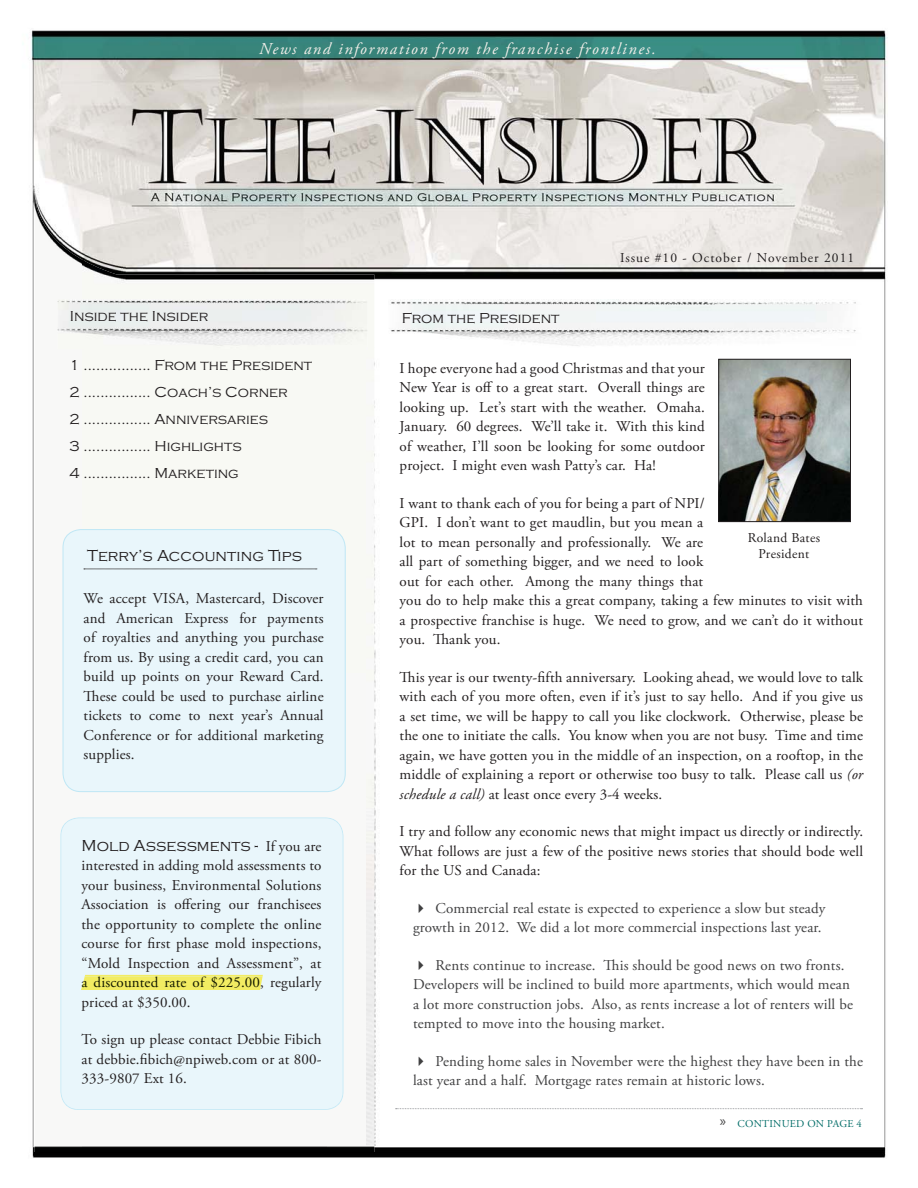
<style>
.page{position:relative;width:918px;height:1188px;background:#fff}
.page>*{position:absolute;margin:0;border:0;box-sizing:border-box;transform-origin:0 0}
.t1{font:italic 16.5px "Adobe Garamond Pro";letter-spacing:.1em;color:#f3f0eb}
.t2{font:300 16.5px "Copperplate Gothic";letter-spacing:.005em;color:#231f20}
.t3{font:15px/19.5px "Adobe Garamond Pro";letter-spacing:.01em;color:#231f20;text-align:justify}
.t4{font:15px/19.5px "Adobe Garamond Pro";letter-spacing:.01em;color:#404041}
.t5{font:300 15px/27px "Copperplate Gothic";color:#231f20}
.t6{font:13.5px "Adobe Garamond Pro";letter-spacing:.06em;color:#231f20}
.t7{font:13.5px/16.2px "Adobe Garamond Pro";letter-spacing:.025em;color:#231f20;text-align:center}
.t8{font:10.5px "Adobe Garamond Pro";letter-spacing:.025em;color:#006c67}
.s1{font-style:italic}
.s2{font-family:"Adobe Garamond Pro";font-weight:400;font-size:15px}
.s3{color:#141a00}
.s4{font-family:"Myriad Pro";font-size:15px;color:#404041}
</style>
<div class="page">
<img style="left:31px;top:30px;width:857px;height:1128px">
<img style="left:374px;top:348px;width:12px;height:797px">
<img style="left:35px;top:197px;width:48px;height:955px">
<img style="left:82px;top:249px;width:292px;height:584px">
<img style="left:327px;top:833px;width:47px;height:319px">
<img style="left:82px;top:1110px;width:245px;height:42px">
<img style="left:389px;top:300px;width:473px;height:48px">
<img style="left:58px;top:299px;width:310px;height:50px">
<img style="left:720px;top:361px;width:129px;height:159px">
<div style="left:718px;top:359px;width:133px;height:163px;border:1px solid #231f20"></div>
<svg style="left:396px;top:1108px;width:466px;height:1px"></svg>
<div style="left:60px;top:817px;width:283px;height:293px;background:#e9f6fb"></div>
<svg style="left:81px;top:975px;width:182px;height:15px"></svg>
<div style="left:63px;top:530px;width:282px;height:262px;background:#e9f6fb;border-radius:18px"></div>
<svg style="left:84px;top:569px;width:233px;height:1px"></svg>
<div style="left:63px;top:529px;width:283px;height:263px;border:1px solid #bfe7f5;border-radius:18px"></div>
<svg style="left:419px;top:904px;width:4px;height:9px"></svg>
<svg style="left:419px;top:961px;width:4px;height:9px"></svg>
<svg style="left:419px;top:1057px;width:4px;height:9px"></svg>
<p class="t1" style="left:259px;top:39px;width:398px">News and information from the franchise frontlines.</p>
<p class="t6" style="left:620px;top:252px;width:236px">Issue #10 - October / November 2011</p>
<p class="t5" style="left:70px;top:303px;width:140px">Inside the Insider</p>
<p class="t5" style="left:402px;top:304px;width:159px">From the President</p>
<p class="t3" style="left:400px;top:360px;width:307px">I hope everyone had a good Christmas and that your New Year is off to a great start. Overall things are looking up. Let’s start with the weather. Omaha.<br>January. 60 degrees. We’ll take it. With this kind of weather, I’ll soon be looking for some outdoor project. I might even wash Patty’s car. Ha!</p>
<p class="t3" style="left:400px;top:495px;width:465px;text-align:left">I want to thank each of you for being a part of NPI/<br>GPI. I don’t want to get maudlin, but you mean a<br>lot to mean personally and professionally. We are<br>all part of something bigger, and we need to look<br>out for each other. Among the many things that<br>you do to help make this a great company, taking a few minutes to visit with a prospective franchise is huge. We need to grow, and we can’t do it without you. Thank you.</p>
<p class="t3" style="left:400px;top:669px;width:465px">This year is our twenty-fifth anniversary. Looking ahead, we would love to talk with each of you more often, even if it’s just to say hello. And if you give us a set time, we will be happy to call you like clockwork. Otherwise, please be the one to initiate the calls. You know when you are not busy. Time and time again, we have gotten you in the middle of an inspection, on a rooftop, in the middle of explaining a report or otherwise too busy to talk. Please call us <span class="s1">(or schedule a call)</span> at least once every 3-4 weeks.</p>
<p class="t3" style="left:400px;top:823px;width:465px">I try and follow any economic news that might impact us directly or indirectly.<br>What follows are just a few of the positive news stories that should bode well for the US and Canada:</p>
<p class="t4" style="left:413px;top:900px;width:414px;text-align:right">Commercial real estate is expected to experience a slow but steady growth in 2012. We did a lot more commercial inspections last year.</p>
<p class="t4" style="left:413px;top:957px;width:441px;text-indent:22px">Rents continue to increase. This should be good news on two fronts.<br>Developers will be inclined to build more apartments, which would mean a lot more construction jobs. Also, as rents increase a lot of renters will be tempted to move into the housing market.</p>
<p class="t4" style="left:413px;top:1053px;width:451px;text-indent:22px">Pending home sales in November were the highest they have been in the last year and a half. Mortgage rates remain at historic lows.</p>
<p class="t5" style="left:69px;top:351px;width:245px">1 ................ From the President 2 ................ Coach’s Corner<br>2 ................ Anniversaries<br>3 ................ Highlights<br>4 ................ Marketing</p>
<p class="t7" style="left:748px;top:531px;width:74px">Roland Bates<br>President</p>
<p class="t2" style="left:87px;top:546px;width:216px">Terry’s Accounting Tips</p>
<p class="t3" style="left:84px;top:590px;width:242px">We accept VISA, Mastercard, Discover and American Express for payments of royalties and anything you purchase from us. By using a credit card, you can build up points on your Reward Card.<br>These could be used to purchase airline tickets to come to next year’s Annual Conference or for additional marketing supplies.</p>
<p class="t2" style="left:81px;top:836px;width:241px">Mold Assessments - <span class="s2">If you are</span></p>
<p class="t3" style="left:81px;top:857px;width:242px">interested in adding mold assessments to your business, Environmental Solutions Association is offering our franchisees the opportunity to complete the online course for first phase mold inspections, “Mold Inspection and Assessment”, at <span class="s3">a discounted rate of $225.00,</span> regularly priced at $350.00.</p>
<p class="t3" style="left:81px;top:1031px;width:242px">To sign up please contact Debbie Fibich at debbie.fibich@npiweb.com or at 800- 333-9807 Ext 16.</p>
<p class="t8" style="left:720px;top:1120px;width:144px"><span class="s4">»</span> CONTINUED ON PAGE 4</p>
</div>
